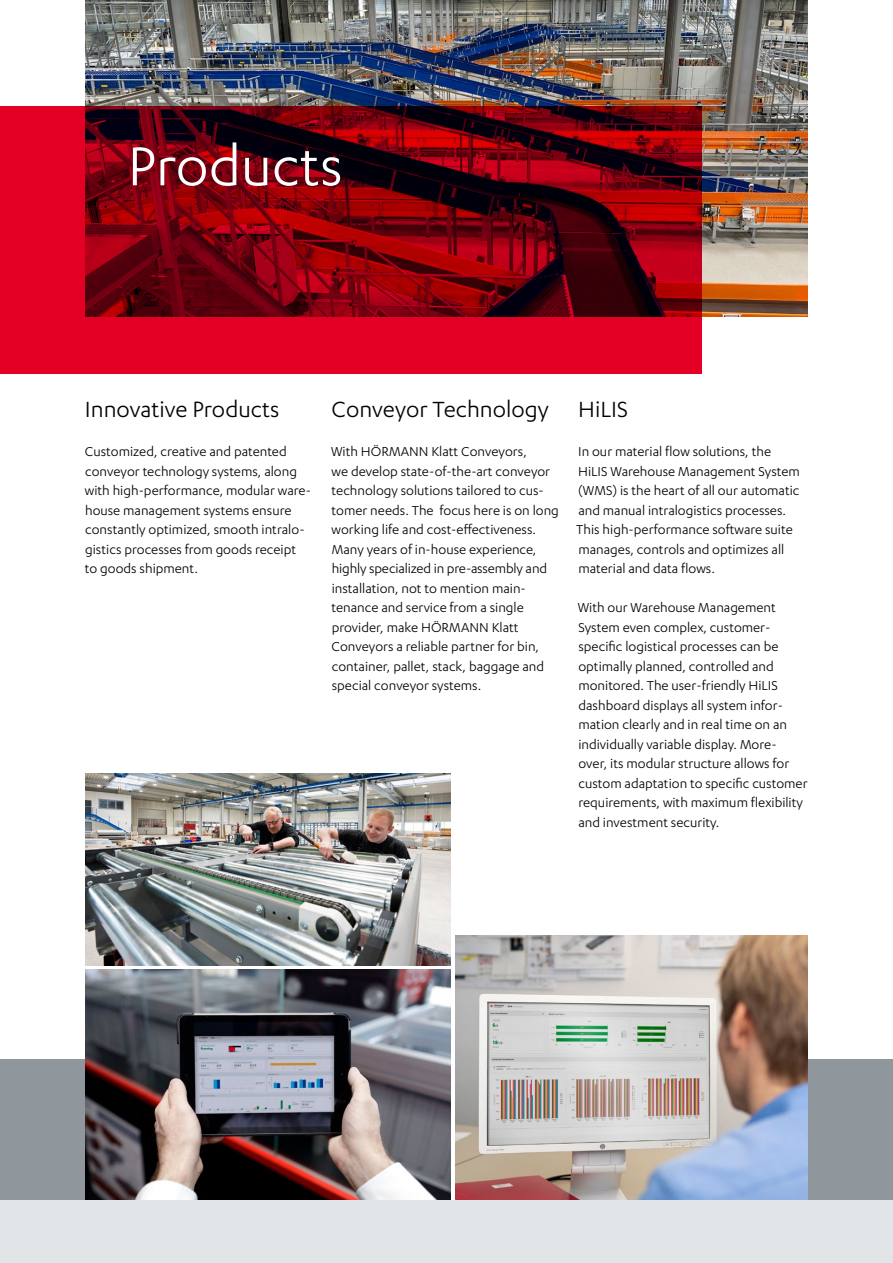
<style>
.page{position:relative;width:893px;height:1263px;background:#fff}
.page>*{position:absolute;margin:0;border:0;box-sizing:border-box;transform-origin:0 0}
.t1{font:63px "Karbon";color:#fff}
.t2{font:25.5px "Karbon";color:#000}
.t3{font:15px/19.5px "Karbon";color:#000}
</style>
<div class="page">
<div style="left:0;top:1137px;width:893px;height:126px;background:#e1e5e7"></div>
<div style="left:0;top:1059px;width:893px;height:140px;background:#90979c"></div>
<img style="left:85px;top:0;width:723px;height:317px">
<svg style="left:0;top:106px;width:702px;height:268px"></svg>
<img style="left:85px;top:969px;width:366px;height:230px">
<img style="left:85px;top:774px;width:366px;height:191px">
<img style="left:455px;top:935px;width:353px;height:264px">
<h1 class="t1" style="left:128px;top:132px;width:217px">Products</h1>
<h2 class="t2" style="left:85px;top:395px;width:196px">Innovative Products</h2>
<p class="t3" style="left:85px;top:441px;width:228px">Customized, creative and patented conveyor technology systems, along with high-performance, modular ware&shy;house management systems ensure constantly optimized, smooth intralo&shy;gistics processes from goods receipt to goods shipment.</p>
<h2 class="t2" style="left:332px;top:395px;width:219px">Conveyor Technology</h2>
<p class="t3" style="left:331px;top:441px;width:229px">With HÖRMANN Klatt Conveyors,<br>we develop state-of-the-art conveyor technology solutions tailored to cus&shy;tomer needs. The focus here is on long working life and cost-effectiveness.<br>Many years of in-house experience, highly specialized in pre-assembly and installation, not to mention main&shy;tenance and service from a single provider, make HÖRMANN Klatt Conveyors a reliable partner for bin, container, pallet, stack, baggage and special conveyor systems.</p>
<h2 class="t2" style="left:578px;top:395px;width:51px">HiLIS</h2>
<p class="t3" style="left:576px;top:441px;width:225px">In our material flow solutions, the HiLIS Warehouse Management System (WMS) is the heart of all our automatic and manual intralogistics processes.<br>This high-performance software suite manages, controls and optimizes all material and data flows.</p>
<p class="t3" style="left:578px;top:597px;width:231px">With our Warehouse Management System even complex, customer&shy;specific logistical processes can be optimally planned, controlled and monitored. The user-friendly HiLIS dashboard displays all system infor&shy;mation clearly and in real time on an individually variable display. More&shy;over, its modular structure allows for custom adaptation to specific customer requirements, with maximum flexibility and investment security.</p>
</div>
